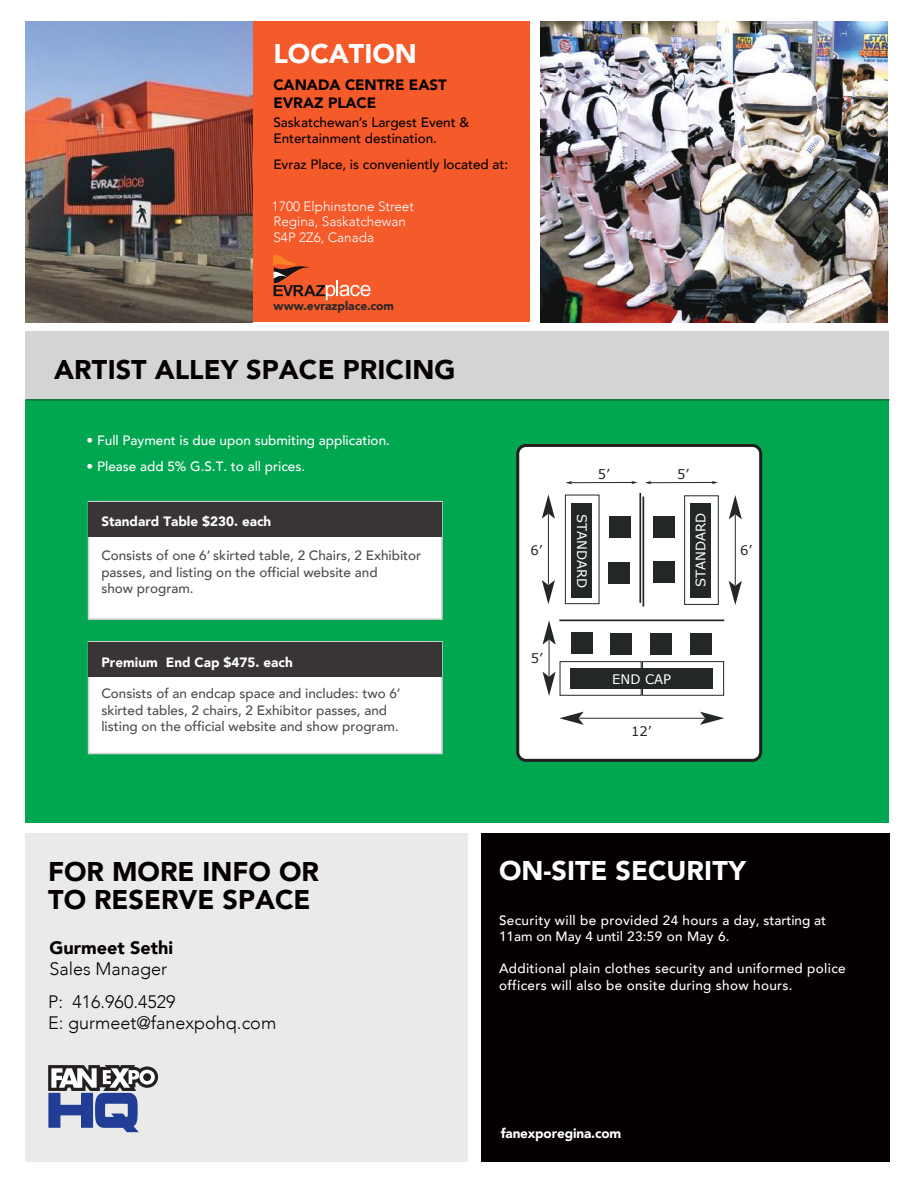
<style>
.page{position:relative;width:918px;height:1188px;background:#fff}
.page>*{position:absolute;margin:0;border:0;box-sizing:border-box;transform-origin:0 0}
.t1{font:900 27px/28.5px "Avenir";color:#050000}
.t2{font:900 27px "Avenir";color:#fff}
.t3{font:300 18px/32.8px "Avenir";color:#050000}
.t4{font:900 18px "Avenir";color:#050000}
.t5{font:900 15px/18px "Avenir";color:#050000}
.t6{font:500 13.5px/16.2px "Avenir";color:#4e4b4c}
.t7{font:500 13.5px/16.2px "Avenir";letter-spacing:.025em;color:#fff}
.t8{font:500 13.5px/16.2px "Avenir";color:#050000}
.t9{font:500 13.5px "Avenir";color:#fff}
.t10{font:900 13.5px "Avenir";color:#fff}
.t11{font:300 13.5px/15px "Avenir";color:#fff}
.t12{font:13.2px "Verdana";color:#fff}
.t13{font:13.2px "Verdana";color:#242728}
.t14{font:900 12px "Avenir";color:#242728}
</style>
<div class="page">
<div style="left:26px;top:393px;width:864px;height:430px;background:#00a650"></div>
<div style="left:26px;top:331px;width:864px;height:69px;background:#d5d4d5"></div>
<div style="left:518px;top:445px;width:243px;height:315px;background:#fff;border-radius:8px"></div>
<div style="left:516px;top:444px;width:246px;height:318px;border:3px solid #241f1f;border-radius:8px"></div>
<div style="left:684px;top:495px;width:35px;height:110px;border:1px solid #242728"></div>
<hr style="left:643px;top:497px;width:1px;height:110px;background:#242728">
<div style="left:653px;top:561px;width:22px;height:22px;background:#242728"></div>
<div style="left:653px;top:516px;width:22px;height:22px;background:#242728"></div>
<hr style="left:735px;top:515px;width:1px;height:70px;background:#242728">
<svg style="left:729px;top:581px;width:13px;height:24px"></svg>
<svg style="left:729px;top:495px;width:13px;height:24px"></svg>
<div style="left:560px;top:661px;width:82px;height:35px;border:1px solid #242728"></div>
<div style="left:642px;top:661px;width:82px;height:35px;border:1px solid #242728"></div>
<hr style="left:559px;top:620px;width:165px;height:1px;background:#242728">
<div style="left:571px;top:632px;width:22px;height:22px;background:#242728"></div>
<div style="left:690px;top:633px;width:22px;height:22px;background:#242728"></div>
<div style="left:650px;top:633px;width:22px;height:22px;background:#242728"></div>
<div style="left:610px;top:633px;width:22px;height:22px;background:#242728"></div>
<hr style="left:549px;top:640px;width:1px;height:36px;background:#242728">
<svg style="left:542px;top:620px;width:14px;height:25px"></svg>
<svg style="left:542px;top:672px;width:14px;height:24px"></svg>
<hr style="left:579px;top:718px;width:126px;height:1px;background:#242728">
<svg style="left:559px;top:712px;width:25px;height:13px"></svg>
<svg style="left:700px;top:712px;width:24px;height:13px"></svg>
<div style="left:565px;top:495px;width:34px;height:109px;border:1px solid #242728"></div>
<hr style="left:639px;top:493px;width:2px;height:110px;background:#242728">
<div style="left:609px;top:516px;width:22px;height:22px;background:#242728"></div>
<div style="left:608px;top:562px;width:22px;height:22px;background:#242728"></div>
<hr style="left:548px;top:514px;width:1px;height:71px;background:#242728">
<svg style="left:542px;top:494px;width:13px;height:25px"></svg>
<svg style="left:542px;top:580px;width:13px;height:24px"></svg>
<svg style="left:566px;top:481px;width:72px;height:3px"></svg>
<svg style="left:645px;top:481px;width:73px;height:3px"></svg>
<div style="left:690px;top:504px;width:21px;height:94px;background:#242728"></div>
<div style="left:572px;top:504px;width:20px;height:94px;background:#242728"></div>
<div style="left:570px;top:668px;width:142px;height:21px;background:#242728"></div>
<hr style="left:26px;top:399px;width:864px;height:2px;background:#006d2c">
<div style="left:88px;top:501px;width:355px;height:119px;background:#fff;border:2px solid #d5d4d5"></div>
<div style="left:88px;top:641px;width:355px;height:113px;background:#fff;border:2px solid #d5d4d5"></div>
<div style="left:89px;top:502px;width:353px;height:34px;background:#393535"></div>
<div style="left:89px;top:642px;width:353px;height:35px;background:#393535"></div>
<div style="left:26px;top:22px;width:504px;height:300px;background:#f55a2b"></div>
<div style="left:26px;top:833px;width:442px;height:329px;background:#ebeaea"></div>
<div style="left:481px;top:833px;width:409px;height:329px;background:#050000"></div>
<img style="left:26px;top:22px;width:227px;height:300px">
<img style="left:541px;top:22px;width:347px;height:300px">
<svg style="left:48px;top:1065px;width:110px;height:67px"></svg>
<svg style="left:273px;top:255px;width:98px;height:45px"></svg>
<h1 class="t2" style="left:273px;top:30px;width:145px">LOCATION</h1>
<p class="t5" style="left:273px;top:75px;width:175px">CANADA CENTRE EAST<br>EVRAZ PLACE</p>
<p class="t8" style="left:273px;top:114px;width:197px">Saskatchewan’s Largest Event &amp;<br>Entertainment destination.</p>
<p class="t8" style="left:273px;top:156px;width:236px">Evraz Place, is conveniently located at:</p>
<p class="t11" style="left:272px;top:199px;width:143px">1700 Elphinstone Street<br>Regina, Saskatchewan</p>
<p class="t11" style="left:273px;top:230px;width:102px">S4P 2Z6, Canada</p>
<p class="t14" style="left:273px;top:296px;width:122px">www.evrazplace.com</p>
<h1 class="t1" style="left:54px;top:354px;width:403px">ARTIST ALLEY SPACE PRICING</h1>
<p class="t9" style="left:87px;top:429px;width:305px">• Full Payment is due upon submiting application.</p>
<p class="t9" style="left:87px;top:454px;width:220px">• Please add 5% G.S.T. to all prices.</p>
<p class="t10" style="left:101px;top:510px;width:171px">Standard Table $230. each</p>
<p class="t6" style="left:101px;top:547px;width:321px">Consists of one 6’ skirted table, 2 Chairs, 2 Exhibitor passes, and listing on the official website and<br>show program.</p>
<p class="t10" style="left:101px;top:650px;width:193px">Premium End Cap $475. each</p>
<p class="t6" style="left:101px;top:685px;width:301px">Consists of an endcap space and includes: two 6’ skirted tables, 2 chairs, 2 Exhibitor passes, and listing on the official website and show program.</p>
<p class="t13" style="left:598px;top:465px;width:13px">5’</p>
<p class="t13" style="left:677px;top:465px;width:13px">5’</p>
<p class="t12" style="left:590px;top:514px;width:76px;rotate:90deg">STANDARD</p>
<p class="t12" style="left:692px;top:587px;width:76px;rotate:-90deg">STANDARD</p>
<p class="t13" style="left:530px;top:542px;width:13px">6’</p>
<p class="t13" style="left:740px;top:542px;width:13px">6’</p>
<p class="t13" style="left:531px;top:650px;width:13px">5’</p>
<p class="t12" style="left:612px;top:671px;width:61px">END CAP</p>
<p class="t13" style="left:631px;top:723px;width:22px">12’</p>
<h1 class="t1" style="left:48px;top:856px;width:272px">FOR MORE INFO OR<br>TO RESERVE SPACE</h1>
<h2 class="t4" style="left:49px;top:932px;width:125px">Gurmeet Sethi</h2>
<h2 class="t3" style="left:48px;top:952px;width:129px">Sales Manager<br>P: 416.960.4529</h2>
<h2 class="t3" style="left:48px;top:1007px;width:230px">E: gurmeet@fanexpohq.com</h2>
<h1 class="t2" style="left:499px;top:847px;width:249px">ON-SITE SECURITY</h1>
<p class="t7" style="left:499px;top:911px;width:329px">Security will be provided 24 hours a day, starting at<br>11am on May 4 until 23:59 on May 6.</p>
<p class="t7" style="left:499px;top:960px;width:348px">Additional plain clothes security and uniformed police officers will also be onsite during show hours.</p>
<p class="t10" style="left:501px;top:1121px;width:122px">fanexporegina.com</p>
</div>
